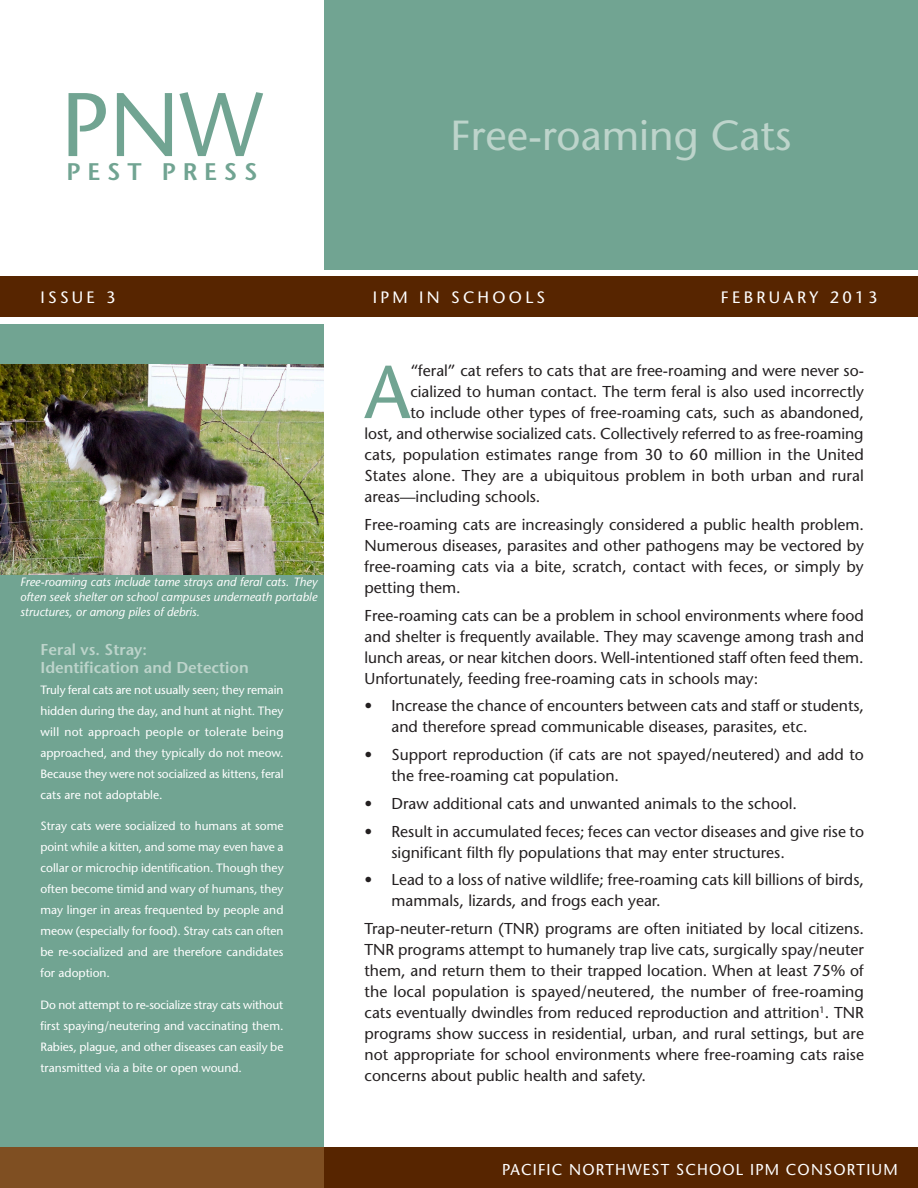
<style>
.page{position:relative;width:918px;height:1188px;background:#fff}
.page>*{position:absolute;margin:0;border:0;box-sizing:border-box;transform-origin:0 0}
.t1{font:500 90px "Stone Sans Std";color:#71a492}
.Body{font:500 74.85px "Stone Sans Std";color:#71a492}
.t2{font:500 42px "Stone Sans Std";color:#bdd4cb}
.t3{font:600 24px "Stone Sans Std";letter-spacing:.28em;color:#71a492}
.t4{font:500 16.5px "Stone Sans Std";letter-spacing:.2em;color:#fff}
.Body-2{font:500 15.75px/21px "Stone Sans Std";color:#231f20}
.Body-3{font:600 15.75px/18px "Stone Sans Std";color:#bdd4cb}
.Body-4{font:500 15.75px "Stone Sans Std";letter-spacing:.075em;color:#fff}
.Body-5{font:500 12px/21px "Stone Sans Std";color:#fff;text-align:justify}
.Body-6{font:italic 500 12px/15px "Stone Sans Std";color:#fff;text-align:justify}
</style>
<div class="page">
<div style="left:0;top:277px;width:918px;height:40px;background:#572500"></div>
<div style="left:0;top:324px;width:324px;height:824px;background:#71a492"></div>
<div style="left:324px;top:1148px;width:594px;height:40px;background:#572500"></div>
<div style="left:0;top:1148px;width:324px;height:40px;background:#7f4f22"></div>
<div style="left:324px;top:0;width:594px;height:270px;background:#71a492"></div>
<img style="left:0;top:364px;width:324px;height:210px">
<p class="t1" style="left:61px;top:71px;width:204px">PNW</p>
<p class="t3" style="left:67px;top:157px;width:192px">PEST PRESS</p>
<p class="t2" style="left:451px;top:111px;width:342px">Free-roaming Cats</p>
<p class="t4" style="left:40px;top:288px;width:77px">ISSUE 3</p>
<p class="t4" style="left:373px;top:288px;width:174px">IPM IN SCHOOLS</p>
<p class="t4" style="left:721px;top:288px;width:158px">FEBRUARY 2013</p>
<p class="Body-6" style="left:20px;top:575px;width:298px">Free-roaming cats include tame strays and feral cats. They often seek shelter on school campuses underneath portable structures, or among piles of debris.</p>
<p class="Body-3" style="left:40px;top:640px;width:210px">Feral vs. Stray:<br>Identification and Detection</p>
<p class="Body-5" style="left:40px;top:679px;width:245px">Truly feral cats are not usually seen; they remain hidden during the day, and hunt at night. They will not approach people or tolerate being approached, and they typically do not meow.<br>Because they were not socialized as kittens, feral cats are not adoptable.</p>
<p class="Body-5" style="left:40px;top:816px;width:245px">Stray cats were socialized to humans at some point while a kitten, and some may even have a collar or microchip identification. Though they often become timid and wary of humans, they may linger in areas frequented by people and meow (especially for food). Stray cats can often be re-socialized and are therefore candidates for adoption.</p>
<p class="Body-5" style="left:40px;top:994px;width:245px">Do not attempt to re-socialize stray cats without first spaying/neutering and vaccinating them.<br>Rabies, plague, and other diseases can easily be transmitted via a bite or open wound.</p>
<p class="Body" style="left:364px;top:347px;width:47px">A</p>
<p class="Body-2" style="left:410px;top:360px;width:455px">“feral” cat refers to cats that are free-roaming and were never so-</p>
<p class="Body-2" style="left:410px;top:381px;width:455px">cialized to human contact. The term feral is also used incorrectly</p>
<p class="Body-2" style="left:410px;top:402px;width:455px">to include other types of free-roaming cats, such as abandoned,</p>
<p class="Body-2" style="left:364px;top:423px;width:501px">lost, and otherwise socialized cats. Collectively referred to as free-roaming</p>
<p class="Body-2" style="left:364px;top:444px;width:501px">cats, population estimates range from 30 to 60 million in the United</p>
<p class="Body-2" style="left:364px;top:465px;width:501px">States alone. They are a ubiquitous problem in both urban and rural</p>
<p class="Body-2" style="left:364px;top:486px;width:177px">areas—including schools.</p>
<p class="Body-2" style="left:364px;top:514px;width:501px;text-align:justify">Free-roaming cats are increasingly considered a public health problem.<br>Numerous diseases, parasites and other pathogens may be vectored by free-roaming cats via a bite, scratch, contact with feces, or simply by petting them.</p>
<p class="Body-2" style="left:364px;top:605px;width:501px;text-align:justify">Free-roaming cats can be a problem in school environments where food and shelter is frequently available. They may scavenge among trash and lunch areas, or near kitchen doors. Well-intentioned staff often feed them.<br>Unfortunately, feeding free-roaming cats in schools may:</p>
<p class="Body-2" style="left:392px;top:695px;width:474px;text-indent:-27px">• Increase the chance of encounters between cats and staff or students, and therefore spread communicable diseases, parasites, etc.</p>
<p class="Body-2" style="left:392px;top:744px;width:474px;text-indent:-27px">• Support reproduction (if cats are not spayed/neutered) and add to the free-roaming cat population.</p>
<p class="Body-2" style="left:364px;top:793px;width:434px">• Draw additional cats and unwanted animals to the school.</p>
<p class="Body-2" style="left:392px;top:821px;width:474px;text-indent:-27px">• Result in accumulated feces; feces can vector diseases and give rise to significant filth fly populations that may enter structures.</p>
<p class="Body-2" style="left:392px;top:869px;width:474px;text-indent:-27px">• Lead to a loss of native wildlife; free-roaming cats kill billions of birds, mammals, lizards, and frogs each year.</p>
<p class="Body-2" style="left:364px;top:918px;width:501px;text-align:justify">Trap-neuter-return (TNR) programs are often initiated by local citizens.<br>TNR programs attempt to humanely trap live cats, surgically spay/neuter them, and return them to their trapped location. When at least 75% of the local population is spayed/neutered, the number of free-roaming cats eventually dwindles from reduced reproduction and attrition<sup>1</sup>. TNR programs show success in residential, urban, and rural settings, but are not appropriate for school environments where free-roaming cats raise concerns about public health and safety.</p>
<p class="Body-4" style="left:502px;top:1160px;width:397px">PACIFIC NORTHWEST SCHOOL IPM CONSORTIUM</p>
</div>
